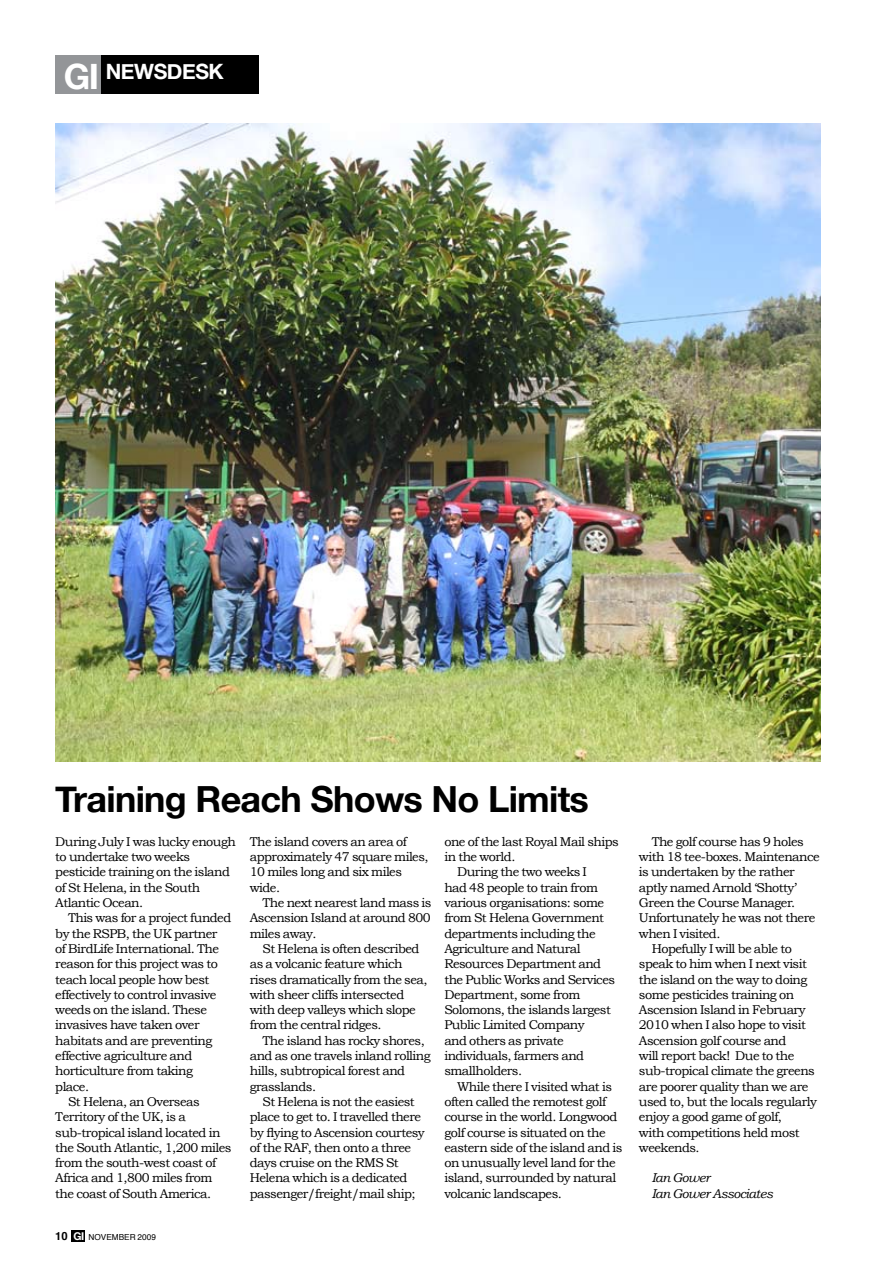
<style>
.page{position:relative;width:893px;height:1263px;background:#fff}
.page>*{position:absolute;margin:0;border:0;box-sizing:border-box;transform-origin:0 0}
.t1{font:700 36px "Helvetica Neue";letter-spacing:-.02em;color:#000}
.t2{font:700 21px "Helvetica Neue";color:#fff}
.t3{font:12.75px/15.3px "Bookman Old Style";letter-spacing:-.04em;color:#000}
.t4{font:italic 12.75px/15.3px "Bookman Old Style";letter-spacing:-.04em;color:#000}
.t5{font:8.25px "Helvetica";color:#000}
.s1{font-size:34.95px}
.s2{font-weight:700;font-size:11.25px}
.s3{font-family:"Helvetica Neue";font-weight:700;font-size:10.8px;color:#fff}
</style>
<div class="page">
<img style="left:55px;top:123px;width:766px;height:638px">
<div style="left:71px;top:1230px;width:14px;height:11px;background:#000"></div>
<div style="left:59px;top:55px;width:117px;height:39px;background:#000"></div>
<div style="left:150px;top:55px;width:109px;height:39px;background:#000"></div>
<div style="left:55px;top:55px;width:46px;height:39px;background:#939598"></div>
<h2 class="t2" style="left:64px;top:59px;width:59px"><span class="s1">GI</span> NEW</h2>
<h2 class="t2" style="left:154px;top:59px;width:70px">SDESK</h2>
<h1 class="t1" style="left:55px;top:777px;width:535px">Training Reach Shows No Limits</h1>
<p class="t3" style="left:55px;top:834px;width:182px">During July I was lucky enough to undertake two weeks pesticide training on the island of St Helena, in the South<br>Atlantic Ocean.</p>
<p class="t3" style="left:68px;top:910px;width:165px">This was for a project funded</p>
<p class="t3" style="left:55px;top:926px;width:164px">by the RSPB, the UK partner</p>
<p class="t3" style="left:55px;top:941px;width:165px">of BirdLife International. The</p>
<p class="t3" style="left:55px;top:956px;width:164px">reason for this project was to</p>
<p class="t3" style="left:55px;top:971px;width:156px">teach local people how best</p>
<p class="t3" style="left:55px;top:987px;width:163px">effectively to control invasive</p>
<p class="t3" style="left:55px;top:1002px;width:153px">weeds on the island. These</p>
<p class="t3" style="left:55px;top:1017px;width:146px">invasives have taken over</p>
<p class="t3" style="left:55px;top:1033px;width:159px">habitats and are preventing</p>
<p class="t3" style="left:55px;top:1048px;width:139px">effective agriculture and</p>
<p class="t3" style="left:55px;top:1063px;width:139px">horticulture from taking</p>
<p class="t3" style="left:55px;top:1079px;width:35px">place.</p>
<p class="t3" style="left:68px;top:1094px;width:133px">St Helena, an Overseas</p>
<p class="t3" style="left:55px;top:1109px;width:132px">Territory of the UK, is a</p>
<p class="t3" style="left:55px;top:1124px;width:167px">sub-tropical island located in</p>
<p class="t3" style="left:55px;top:1140px;width:178px">the South Atlantic, 1,200 miles</p>
<p class="t3" style="left:55px;top:1155px;width:162px">from the south-west coast of</p>
<p class="t3" style="left:55px;top:1170px;width:159px">Africa and 1,800 miles from</p>
<p class="t3" style="left:55px;top:1186px;width:157px">the coast of South America.</p>
<p class="t5" style="left:55px;top:1231px;width:102px"><span class="s2">10</span> <span class="s3">GI</span> NOVEMBER 2009</p>
<p class="t3" style="left:250px;top:834px;width:180px">The island covers an area of approximately 47 square miles,<br>10 miles long and six miles wide.</p>
<p class="t3" style="left:250px;top:895px;width:183px;text-align:justify;text-indent:13px">The next nearest land mass is Ascension Island at around 800 miles away.</p>
<p class="t3" style="left:250px;top:941px;width:179px;text-indent:13px">St Helena is often described as a volcanic feature which rises dramatically from the sea, with sheer cliffs intersected with deep valleys which slope from the central ridges.</p>
<p class="t3" style="left:250px;top:1033px;width:182px;text-indent:13px">The island has rocky shores, and as one travels inland rolling hills, subtropical forest and grasslands.</p>
<p class="t3" style="left:250px;top:1094px;width:176px;text-indent:13px">St Helena is not the easiest place to get to. I travelled there by flying to Ascension courtesy of the RAF, then onto a three days cruise on the RMS St<br>Helena which is a dedicated passenger/freight/mail ship;</p>
<p class="t3" style="left:444px;top:834px;width:176px">one of the last Royal Mail ships</p>
<p class="t3" style="left:444px;top:849px;width:73px">in the world.</p>
<p class="t3" style="left:457px;top:864px;width:131px">During the two weeks I</p>
<p class="t3" style="left:444px;top:880px;width:155px">had 48 people to train from</p>
<p class="t3" style="left:444px;top:895px;width:161px">various organisations: some</p>
<p class="t3" style="left:444px;top:910px;width:161px">from St Helena Government</p>
<p class="t3" style="left:444px;top:926px;width:153px">departments including the</p>
<p class="t3" style="left:444px;top:941px;width:138px">Agriculture and Natural</p>
<p class="t3" style="left:444px;top:956px;width:158px">Resources Department and</p>
<p class="t3" style="left:444px;top:971px;width:172px">the Public Works and Services</p>
<p class="t3" style="left:444px;top:987px;width:138px">Department, some from</p>
<p class="t3" style="left:444px;top:1002px;width:168px">Solomons, the islands largest</p>
<p class="t3" style="left:444px;top:1017px;width:142px">Public Limited Company</p>
<p class="t3" style="left:444px;top:1033px;width:121px">and others as private</p>
<p class="t3" style="left:444px;top:1048px;width:141px">individuals, farmers and</p>
<p class="t3" style="left:444px;top:1063px;width:79px">smallholders.</p>
<p class="t3" style="left:457px;top:1079px;width:156px">While there I visited what is</p>
<p class="t3" style="left:444px;top:1094px;width:163px">often called the remotest golf</p>
<p class="t3" style="left:444px;top:1109px;width:174px">course in the world. Longwood</p>
<p class="t3" style="left:444px;top:1124px;width:163px">golf course is situated on the</p>
<p class="t3" style="left:444px;top:1140px;width:180px">eastern side of the island and is</p>
<p class="t3" style="left:444px;top:1155px;width:173px">on unusually level land for the</p>
<p class="t3" style="left:444px;top:1170px;width:173px">island, surrounded by natural</p>
<p class="t3" style="left:444px;top:1186px;width:119px">volcanic landscapes.</p>
<p class="t3" style="left:652px;top:834px;width:154px">The golf course has 9 holes</p>
<p class="t3" style="left:639px;top:849px;width:182px">with 18 tee-boxes. Maintenance</p>
<p class="t3" style="left:639px;top:864px;width:157px">is undertaken by the rather</p>
<p class="t3" style="left:639px;top:880px;width:159px">aptly named Arnold ‘Shotty’</p>
<p class="t3" style="left:639px;top:895px;width:158px">Green the Course Manager.</p>
<p class="t3" style="left:639px;top:910px;width:178px">Unfortunately he was not there</p>
<p class="t3" style="left:639px;top:926px;width:83px">when I visited.</p>
<p class="t3" style="left:652px;top:941px;width:142px">Hopefully I will be able to</p>
<p class="t3" style="left:639px;top:956px;width:169px">speak to him when I next visit</p>
<p class="t3" style="left:639px;top:971px;width:170px">the island on the way to doing</p>
<p class="t3" style="left:639px;top:987px;width:157px">some pesticides training on</p>
<p class="t3" style="left:639px;top:1002px;width:168px">Ascension Island in February</p>
<p class="t3" style="left:639px;top:1017px;width:168px">2010 when I also hope to visit</p>
<p class="t3" style="left:639px;top:1033px;width:149px">Ascension golf course and</p>
<p class="t3" style="left:639px;top:1048px;width:157px">will report back! Due to the</p>
<p class="t3" style="left:639px;top:1063px;width:177px">sub-tropical climate the greens</p>
<p class="t3" style="left:639px;top:1079px;width:171px">are poorer quality than we are</p>
<p class="t3" style="left:639px;top:1094px;width:180px">used to, but the locals regularly</p>
<p class="t3" style="left:639px;top:1109px;width:145px">enjoy a good game of golf,</p>
<p class="t3" style="left:639px;top:1124px;width:162px">with competitions held most</p>
<p class="t3" style="left:639px;top:1140px;width:62px">weekends.</p>
<p class="t4" style="left:652px;top:1170px;width:123px">Ian Gower<br>Ian Gower Associates</p>
</div>
